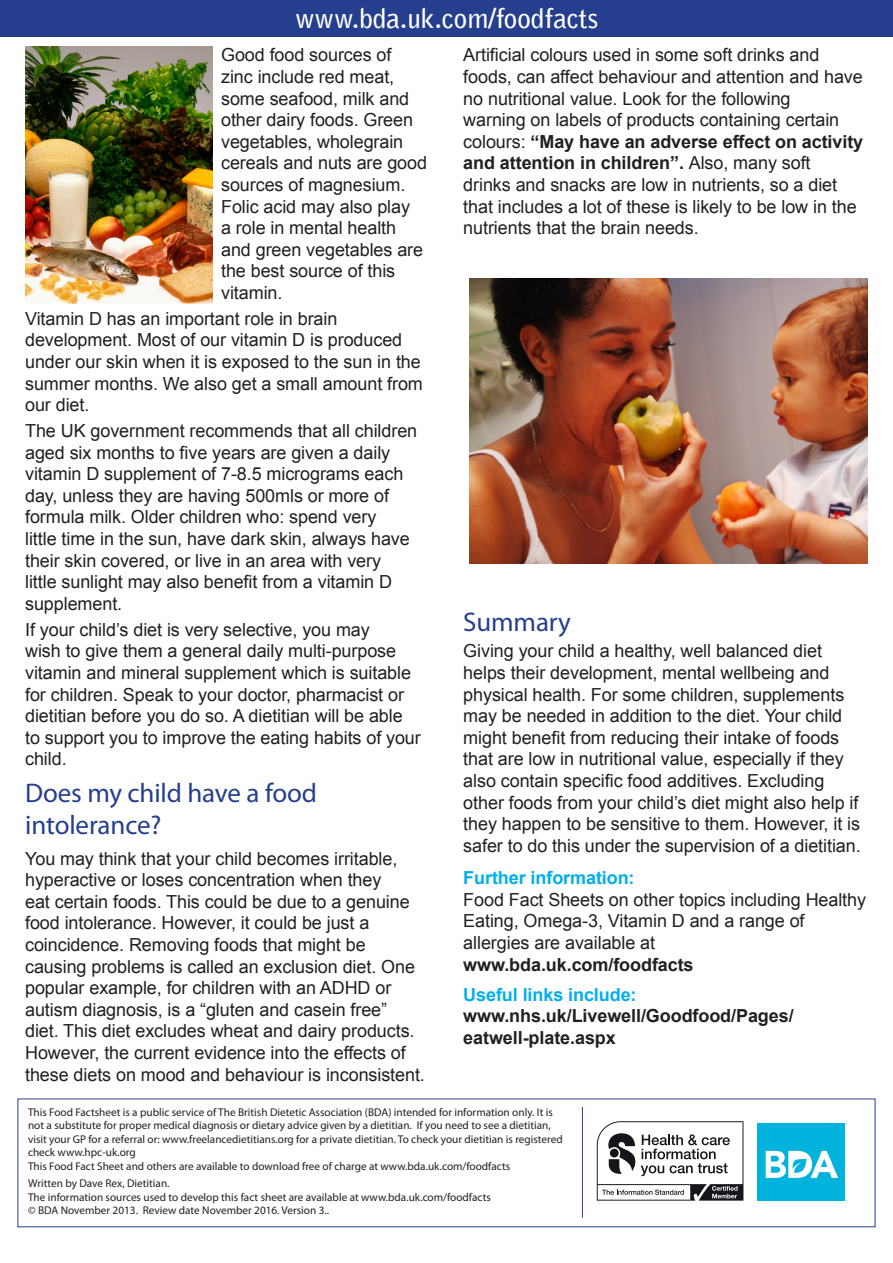
<style>
.page{position:relative;width:893px;height:1263px;background:#fff}
.page>*{position:absolute;margin:0;border:0;box-sizing:border-box;transform-origin:0 0}
.Body{font:27px/32.4px "Myriad Pro";letter-spacing:-.005em;color:#253f8e}
.Top_header_-_reverse{font:700 27px "Bell Gothic";color:#fff}
.Body-2{font:18px/21.6px "Arial";letter-spacing:-.005em;color:#231f20}
.Further_Information{font:18px/21.6px "Arial";letter-spacing:-.005em;color:#231f20}
.Further_Information-2{font:700 18px/21.6px "Arial";letter-spacing:-.005em;color:#231f20}
.Body-3{font:700 18px "Arial";letter-spacing:-.005em;color:#00aeef}
.Further_Information-3{font:700 18px "Arial";letter-spacing:-.005em;color:#00aeef}
.t1{font:11.25px/13.5px "Myriad Pro";color:#231f20}
.s1{font-weight:700}
</style>
<div class="page">
<div style="left:0;top:0;width:893px;height:36px;background:#253f8e"></div>
<img style="left:469px;top:279px;width:398px;height:284px">
<img style="left:26px;top:46px;width:187px;height:257px">
<hr style="left:582px;top:1107px;width:1px;height:110px;background:#253f8e">
<svg style="left:597px;top:1121px;width:146px;height:79px"></svg>
<img style="left:757px;top:1123px;width:88px;height:78px">
<p class="Top_header_-_reverse" style="left:295px;top:2px;width:305px">www.bda.uk.com/foodfacts</p>
<p class="Body-2" style="left:221px;top:44px;width:207px">Good food sources of zinc include red meat, some seafood, milk and other dairy foods. Green vegetables, wholegrain cereals and nuts are good sources of magnesium.<br>Folic acid may also play<br>a role in mental health and green vegetables are the best source of this vitamin.</p>
<p class="Body-2" style="left:25px;top:308px;width:399px">Vitamin D has an important role in brain development. Most of our vitamin D is produced under our skin when it is exposed to the sun in the summer months. We also get a small amount from our diet.</p>
<p class="Body-2" style="left:25px;top:420px;width:394px">The UK government recommends that all children aged six months to five years are given a daily vitamin D supplement of 7-8.5 micrograms each day, unless they are having 500mls or more of formula milk. Older children who: spend very<br>little time in the sun, have dark skin, always have their skin covered, or live in an area with very<br>little sunlight may also benefit from a vitamin D supplement.</p>
<p class="Body-2" style="left:25px;top:619px;width:397px">If your child’s diet is very selective, you may<br>wish to give them a general daily multi-purpose vitamin and mineral supplement which is suitable for children. Speak to your doctor, pharmacist or dietitian before you do so. A dietitian will be able to support you to improve the eating habits of your child.</p>
<p class="Body" style="left:25px;top:776px;width:293px">Does my child have a food intolerance?</p>
<p class="Body-2" style="left:25px;top:847px;width:401px">You may think that your child becomes irritable, hyperactive or loses concentration when they<br>eat certain foods. This could be due to a genuine food intolerance. However, it could be just a coincidence. Removing foods that might be causing problems is called an exclusion diet. One popular example, for children with an ADHD or autism diagnosis, is a “gluten and casein free” diet. This diet excludes wheat and dairy products.<br>However, the current evidence into the effects of these diets on mood and behaviour is inconsistent.</p>
<p class="Body-2" style="left:463px;top:44px;width:401px">Artificial colours used in some soft drinks and foods, can affect behaviour and attention and have no nutritional value. Look for the following</p>
<p class="Body-2" style="left:463px;top:109px;width:401px">warning on labels of products containing certain colours: <span class="s1">“May have an adverse effect on activity and attention in children”.</span> Also, many soft<br>drinks and snacks are low in nutrients, so a diet that includes a lot of these is likely to be low in the nutrients that the brain needs.</p>
<p class="Body" style="left:463px;top:606px;width:109px">Summary</p>
<p class="Body-2" style="left:463px;top:640px;width:399px">Giving your child a healthy, well balanced diet helps their development, mental wellbeing and physical health. For some children, supplements may be needed in addition to the diet. Your child might benefit from reducing their intake of foods that are low in nutritional value, especially if they also contain specific food additives. Excluding other foods from your child’s diet might also help if they happen to be sensitive to them. However, it is safer to do this under the supervision of a dietitian.</p>
<p class="Body-3" style="left:463px;top:866px;width:173px">Further information:</p>
<p class="Further_Information" style="left:463px;top:889px;width:404px">Food Fact Sheets on other topics including Healthy Eating, Omega-3, Vitamin D and a range of allergies are available at <span class="s1">www.bda.uk.com/foodfacts</span></p>
<p class="Further_Information-3" style="left:463px;top:982px;width:175px">Useful links include:</p>
<p class="Further_Information-2" style="left:463px;top:1006px;width:332px">www.nhs.uk/Livewell/Goodfood/Pages/ eatwell-plate.aspx</p>
<p class="t1" style="left:28px;top:1105px;width:536px">This Food Factsheet is a public service of The British Dietetic Association (BDA) intended for information only. It is not a substitute for proper medical diagnosis or dietary advice given by a dietitian. If you need to see a dietitian, visit your GP for a referral or: www.freelancedietitians.org for a private dietitian. To check your dietitian is registered check www.hpc-uk.org</p>
<p class="t1" style="left:28px;top:1159px;width:484px">This Food Fact Sheet and others are available to download free of charge at www.bda.uk.com/foodfacts</p>
<p class="t1" style="left:28px;top:1176px;width:143px">Written by Dave Rex, Dietitian.</p>
<p class="t1" style="left:28px;top:1190px;width:464px">The information sources used to develop this fact sheet are available at www.bda.uk.com/foodfacts</p>
<p class="t1" style="left:28px;top:1203px;width:303px">© BDA November 2013. Review date November 2016. Version 3..</p>
</div>
